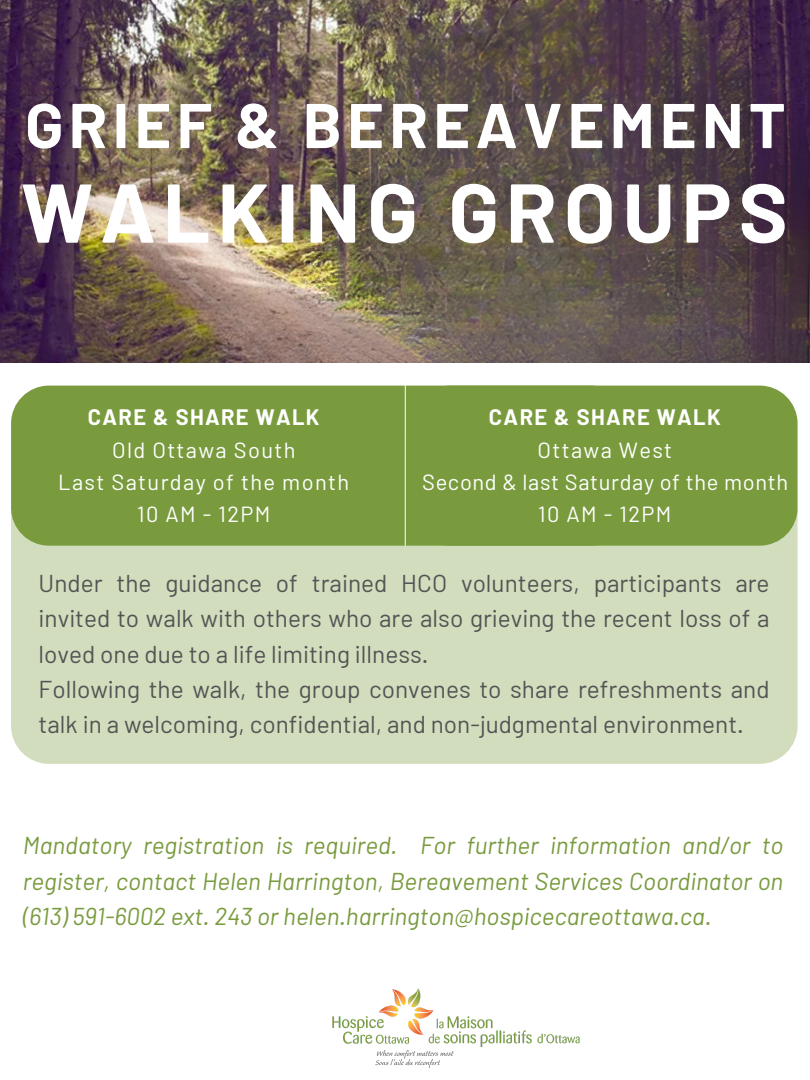
<style>
.page{position:relative;width:810px;height:1080px;background:#fff}
.page>*{position:absolute;margin:0;border:0;box-sizing:border-box;transform-origin:0 0}
.t1{font:700 83.19px "Barlow";letter-spacing:.085em;color:#fff}
.t2{font:700 63.06px "Barlow";letter-spacing:.085em;color:#fff}
.t3{font:24.38px/35.1px "Barlow";color:#545454;text-align:justify}
.t4{font:italic 24.38px/35.6px "Barlow";color:#799b3e;text-align:justify}
.t5{font:21.88px "Barlow";letter-spacing:.06em;color:#fff}
.t6{font:21.88px "Barlow";letter-spacing:.03em;color:#fff}
.t7{font:700 21.88px "Barlow";letter-spacing:.06em;color:#fff}
</style>
<div class="page">
<div style="left:11px;top:476px;width:787px;height:288px;background:#d1ddbd;border-radius:38px"></div>
<div style="left:11px;top:386px;width:618px;height:160px;background:#799b3e;border-radius:38px"></div>
<div style="left:412px;top:386px;width:386px;height:160px;background:#799b3e;border-radius:38px"></div>
<hr style="left:405px;top:283px;width:1px;height:263px;background:#fff">
<img style="left:332px;top:988px;width:248px;height:80px">
<img style="left:0;top:0;width:810px;height:363px">
<p class="t2" style="left:25px;top:85px;width:762px">GRIEF &amp; BEREAVEMENT</p>
<p class="t1" style="left:21px;top:160px;width:768px">WALKING GROUPS</p>
<p class="t7" style="left:88px;top:403px;width:233px">CARE &amp; SHARE WALK</p>
<p class="t5" style="left:112px;top:436px;width:185px">Old Ottawa South</p>
<p class="t5" style="left:58px;top:468px;width:292px">Last Saturday of the month</p>
<p class="t5" style="left:137px;top:500px;width:135px">10 AM - 12PM</p>
<p class="t7" style="left:489px;top:403px;width:233px">CARE &amp; SHARE WALK</p>
<p class="t5" style="left:537px;top:436px;width:136px">Ottawa West</p>
<p class="t6" style="left:422px;top:468px;width:367px">Second &amp; last Saturday of the month</p>
<p class="t5" style="left:538px;top:500px;width:135px">10 AM - 12PM</p>
<p class="t3" style="left:39px;top:565px;width:733px">Under the guidance of trained HCO volunteers, participants are invited to walk with others who are also grieving the recent loss of a loved one due to a life limiting illness.</p>
<p class="t3" style="left:39px;top:670px;width:733px">Following the walk, the group convenes to share refreshments and talk in a welcoming, confidential, and non-judgmental environment.</p>
<p class="t4" style="left:23px;top:827px;width:762px">Mandatory registration is required. For further information and/or to register, contact Helen Harrington, Bereavement Services Coordinator on (613) 591-6002 ext. 243 or helen.harrington@hospicecareottawa.ca.</p>
</div>
